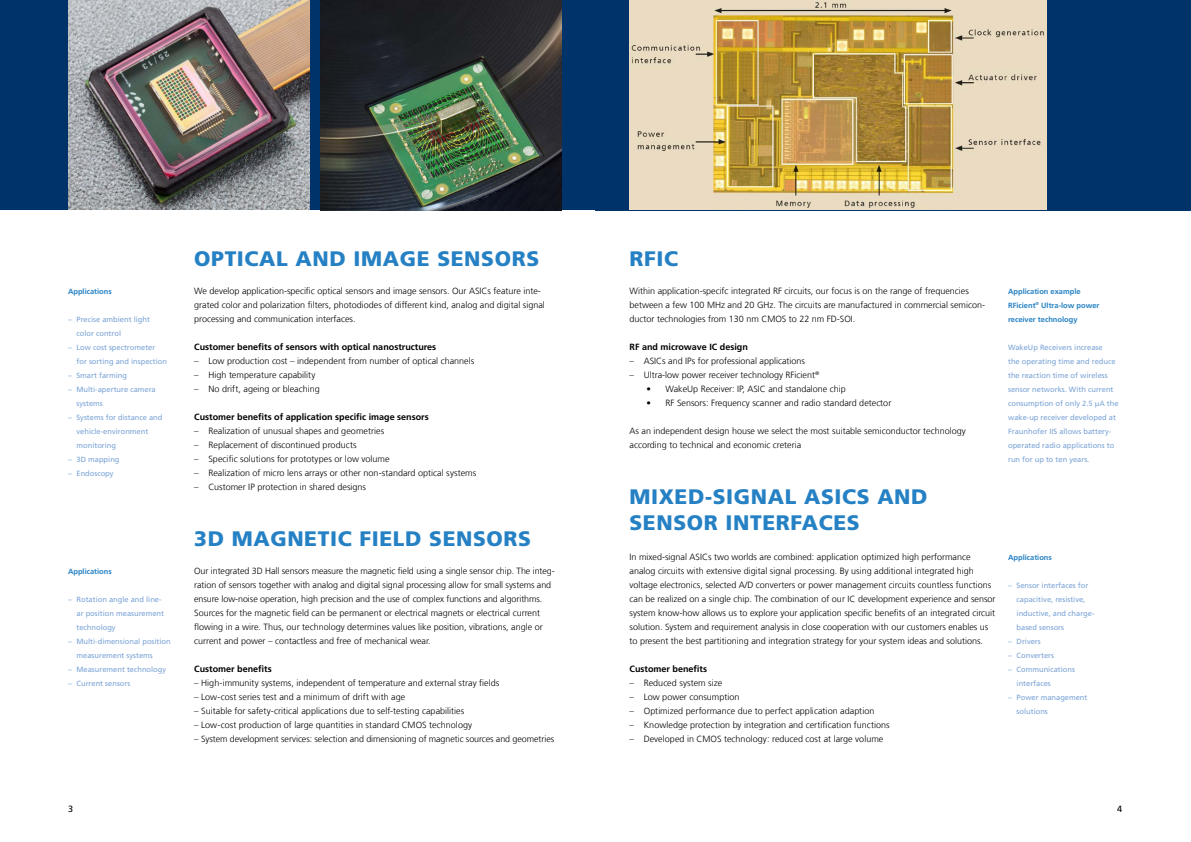
<style>
.page{position:relative;width:1191px;height:842px;background:#fff}
.page>*{position:absolute;margin:0;border:0;box-sizing:border-box;transform-origin:0 0}
.t1{font:900 21px/26px "Frutiger LT Com";letter-spacing:.03em;color:#2581c4}
.t2{font:300 9px/14px "Frutiger LT Com";color:#000}
.t3{font:700 9px "Frutiger LT Com";color:#000}
.t4{font:9px "Frutiger LT Com";color:#000}
.t5{font:7.5px/14px "Frutiger LT Com";color:#7ba4d7}
.t6{font:700 7.5px/14px "Frutiger LT Com";color:#2581c4}
</style>
<div class="page">
<div style="left:0;top:0;width:595px;height:210px;background:#00336a"></div>
<div style="left:595px;top:0;width:596px;height:210px;background:#00336a"></div>
<img style="left:68px;top:0;width:241px;height:210px">
<img style="left:629px;top:0;width:417px;height:210px">
<img style="left:320px;top:0;width:241px;height:210px">
<p class="t6" style="left:68px;top:284px;width:45px">Applications</p>
<p class="t5" style="left:77px;top:312px;width:75px;text-indent:-9px">– Precise ambient light color control</p>
<p class="t5" style="left:77px;top:340px;width:92px;text-indent:-9px">– Low cost spectrometer for sorting and inspection</p>
<p class="t5" style="left:68px;top:368px;width:60px">– Smart farming</p>
<p class="t5" style="left:77px;top:382px;width:81px;text-indent:-9px">– Multi-aperture camera systems</p>
<p class="t5" style="left:77px;top:410px;width:87px;text-indent:-9px">– Systems for distance and vehicle-environment monitoring</p>
<p class="t5" style="left:68px;top:452px;width:53px">– 3D mapping</p>
<p class="t5" style="left:68px;top:466px;width:47px">– Endoscopy</p>
<p class="t6" style="left:68px;top:564px;width:45px">Applications</p>
<p class="t5" style="left:77px;top:592px;width:89px;text-indent:-9px">– Rotation angle and line&shy;ar position measurement technology</p>
<p class="t5" style="left:77px;top:634px;width:96px;text-indent:-9px">– Multi-dimensional position measurement systems</p>
<p class="t5" style="left:68px;top:662px;width:100px">– Measurement technology</p>
<p class="t5" style="left:68px;top:676px;width:64px">– Current sensors</p>
<h1 class="t1" style="left:194px;top:245px;width:346px">OPTICAL AND IMAGE SENSORS</h1>
<p class="t2" style="left:194px;top:284px;width:352px">We develop application-specific optical sensors and image sensors. Our ASICs feature inte&shy;grated color and polarization filters, photodiodes of different kind, analog and digital signal processing and communication interfaces.</p>
<p class="t3" style="left:194px;top:341px;width:243px">Customer benefits of sensors with optical nanostructures</p>
<p class="t2" style="left:194px;top:354px;width:281px">– Low production cost – independent from number of optical channels</p>
<p class="t2" style="left:194px;top:368px;width:123px">– High temperature capability</p>
<p class="t2" style="left:194px;top:382px;width:127px">– No drift, ageing or bleaching</p>
<p class="t3" style="left:194px;top:411px;width:236px">Customer benefits of application specific image sensors</p>
<p class="t2" style="left:194px;top:424px;width:191px">– Realization of unusual shapes and geometries</p>
<p class="t2" style="left:194px;top:438px;width:164px">– Replacement of discontinued products</p>
<p class="t2" style="left:194px;top:452px;width:197px">– Specific solutions for prototypes or low volume</p>
<p class="t2" style="left:194px;top:466px;width:283px">– Realization of micro lens arrays or other non-standard optical systems</p>
<p class="t2" style="left:194px;top:480px;width:173px">– Customer IP protection in shared designs</p>
<h1 class="t1" style="left:194px;top:525px;width:338px">3D MAGNETIC FIELD SENSORS</h1>
<p class="t2" style="left:194px;top:564px;width:362px">Our integrated 3D Hall sensors measure the magnetic field using a single sensor chip. The integ&shy;ration of sensors together with analog and digital signal processing allow for small systems and ensure low-noise operation, high precision and the use of complex functions and algorithms.<br>Sources for the magnetic field can be permanent or electrical magnets or electrical current flowing in a wire. Thus, our technology determines values like position, vibrations, angle or current and power – contactless and free of mechanical wear.</p>
<p class="t3" style="left:194px;top:663px;width:79px">Customer benefits</p>
<p class="t2" style="left:194px;top:676px;width:306px">– High-immunity systems, independent of temperature and external stray fields</p>
<p class="t2" style="left:194px;top:690px;width:213px">– Low-cost series test and a minimum of drift with age</p>
<p class="t2" style="left:194px;top:704px;width:272px">– Suitable for safety-critical applications due to self-testing capabilities</p>
<p class="t2" style="left:194px;top:718px;width:279px">– Low-cost production of large quantities in standard CMOS technology</p>
<p class="t2" style="left:194px;top:732px;width:361px">– System development services: selection and dimensioning of magnetic sources and geometries</p>
<h1 class="t1" style="left:629px;top:245px;width:50px">RFIC</h1>
<p class="t2" style="left:629px;top:284px;width:357px">Within application-specifc integrated RF circuits, our focus is on the range of frequencies between a few 100 MHz and 20 GHz. The circuits are manufactured in commercial semicon&shy;ductor technologies from 130 nm CMOS to 22 nm FD-SOI.</p>
<p class="t3" style="left:629px;top:341px;width:120px">RF and microwave IC design</p>
<p class="t2" style="left:629px;top:354px;width:177px">– ASICs and IPs for professional applications</p>
<p class="t2" style="left:629px;top:368px;width:191px">– Ultra-low power receiver technology RFicient<sup>®</sup></p>
<p class="t2" style="left:646px;top:382px;width:201px">• WakeUp Receiver: IP, ASIC and standalone chip</p>
<p class="t2" style="left:646px;top:396px;width:246px">• RF Sensors: Frequency scanner and radio standard detector</p>
<p class="t2" style="left:629px;top:424px;width:338px">As an independent design house we select the most suitable semiconductor technology according to technical and economic creteria</p>
<h1 class="t1" style="left:629px;top:483px;width:299px">MIXED-SIGNAL ASICS AND<br>SENSOR INTERFACES</h1>
<p class="t2" style="left:629px;top:550px;width:367px">In mixed-signal ASICs two worlds are combined: application optimized high performance analog circuits with extensive digital signal processing. By using additional integrated high voltage electronics, selected A/D converters or power management circuits countless functions can be realized on a single chip. The combination of our IC development experience and sensor system know-how allows us to explore your application specific benefits of an integrated circuit solution. System and requirement analysis in close cooperation with our customers enables us to present the best partitioning and integration strategy for your system ideas and solutions.</p>
<p class="t3" style="left:629px;top:663px;width:79px">Customer benefits</p>
<p class="t2" style="left:629px;top:676px;width:94px">– Reduced system size</p>
<p class="t2" style="left:629px;top:690px;width:111px">– Low power consumption</p>
<p class="t2" style="left:629px;top:704px;width:246px">– Optimized performance due to perfect application adaption</p>
<p class="t2" style="left:629px;top:718px;width:262px">– Knowledge protection by integration and certification functions</p>
<p class="t2" style="left:629px;top:732px;width:255px">– Developed in CMOS technology: reduced cost at large volume</p>
<p class="t6" style="left:1008px;top:284px;width:93px">Application example<br>RFicient<sup>®</sup> Ultra-low power receiver technology</p>
<p class="t5" style="left:1008px;top:340px;width:112px">WakeUp Receivers increase<br>the operating time and reduce the reaction time of wireless sensor networks. With current consumption of only 2.5 µA the wake-up receiver developed at<br>Fraunhofer IIS allows battery&shy;operated radio applications to run for up to ten years.</p>
<p class="t6" style="left:1008px;top:550px;width:45px">Applications</p>
<p class="t5" style="left:1016px;top:578px;width:80px;text-indent:-9px">– Sensor interfaces for - capacitive, resistive, - inductive, and charge&shy;based sensors</p>
<p class="t5" style="left:1008px;top:634px;width:34px">– Drivers</p>
<p class="t5" style="left:1008px;top:648px;width:48px">– Converters</p>
<p class="t5" style="left:1016px;top:662px;width:60px;text-indent:-9px">– Communications interfaces</p>
<p class="t5" style="left:1016px;top:690px;width:81px;text-indent:-9px">– Power management - solutions</p>
<p class="t4" style="left:68px;top:803px;width:7px">3</p>
<p class="t4" style="left:1117px;top:803px;width:7px">4</p>
</div>
